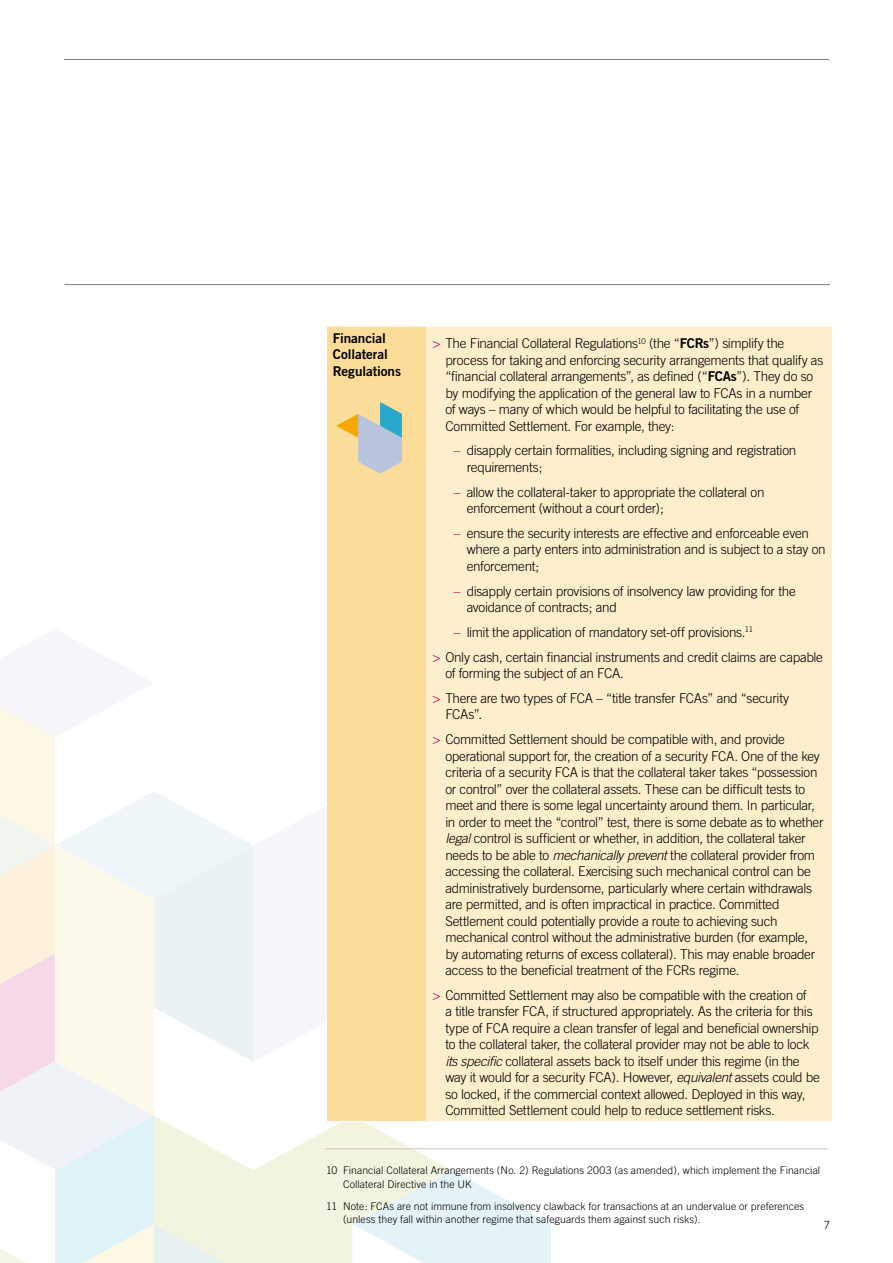
<style>
.page{position:relative;width:893px;height:1263px;background:#fff}
.page>*{position:absolute;margin:0;border:0;box-sizing:border-box;transform-origin:0 0}
.t1{font:300 13.5px/16.5px "Trade Gothic";letter-spacing:-.02em;color:#000}
.t2{font:13.5px/16.5px "Trade Gothic Bold Two";letter-spacing:-.005em;color:#000}
.t3{font:300 11.25px "Trade Gothic";color:#000}
.t4{font:300 10.5px/13.5px "Trade Gothic";letter-spacing:.005em;color:#000}
.s1{color:#c6006f}
.s2{font-family:"Trade Gothic Bold Two";font-weight:400}
.s3{font-style:italic}
</style>
<div class="page">
<svg style="left:0;top:630px;width:551px;height:633px"></svg>
<hr style="left:65px;top:284px;width:765px;height:1px;background:#877b77">
<div style="left:327px;top:326px;width:100px;height:795px;background:#fcdc99"></div>
<div style="left:427px;top:326px;width:405px;height:795px;background:#fdeecc"></div>
<hr style="left:327px;top:326px;width:100px;height:1px;background:#fff">
<hr style="left:427px;top:326px;width:405px;height:1px;background:#fff">
<hr style="left:327px;top:1121px;width:100px;height:1px;background:#fff">
<hr style="left:427px;top:1121px;width:405px;height:1px;background:#fff">
<hr style="left:325px;top:1148px;width:503px;height:1px;background:#c9c2b8">
<svg style="left:336px;top:402px;width:66px;height:72px"></svg>
<hr style="left:64px;top:59px;width:765px;height:1px;background:#877b77">
<p class="t2" style="left:333px;top:330px;width:70px">Financial<br>Collateral<br>Regulations</p>
<p class="t1" style="left:445px;top:335px;width:379px;text-indent:-13px"><span class="s1">&gt;</span> The Financial Collateral Regulations<sup>10</sup> (the “<span class="s2">FCRs</span>”) simplify the process for taking and enforcing security arrangements that qualify as “financial collateral arrangements”, as defined (“<span class="s2">FCAs</span>”). They do so by modifying the application of the general law to FCAs in a number of ways – many of which would be helpful to facilitating the use of Committed Settlement. For example, they:</p>
<p class="t1" style="left:467px;top:442px;width:331px;text-indent:-13px"><span class="s1">–</span> disapply certain formalities, including signing and registration requirements;</p>
<p class="t1" style="left:467px;top:483px;width:299px;text-indent:-13px"><span class="s1">–</span> allow the collateral-taker to appropriate the collateral on enforcement (without a court order);</p>
<p class="t1" style="left:467px;top:525px;width:360px;text-indent:-13px"><span class="s1">–</span> ensure the security interests are effective and enforceable even where a party enters into administration and is subject to a stay on enforcement;</p>
<p class="t1" style="left:467px;top:582px;width:331px;text-indent:-13px"><span class="s1">–</span> disapply certain provisions of insolvency law providing for the avoidance of contracts; and</p>
<p class="t1" style="left:433px;top:619px;width:392px;line-height:24.8px;text-indent:21px"><span class="s1">–</span> limit the application of mandatory set-off provisions.<sup>11<br></sup><span class="s1">&gt;</span> Only cash, certain financial instruments and credit claims are capable</p>
<p class="t1" style="left:433px;top:661px;width:358px;line-height:24.8px;text-indent:13px">of forming the subject of an FCA.<br><span class="s1">&gt;</span> There are two types of FCA – “title transfer FCAs” and “security</p>
<p class="t1" style="left:433px;top:702px;width:354px;line-height:24.8px;text-indent:13px">FCAs”.<br><span class="s1">&gt;</span> Committed Settlement should be compatible with, and provide</p>
<p class="t1" style="left:445px;top:747px;width:380px">operational support for, the creation of a security FCA. One of the key criteria of a security FCA is that the collateral taker takes “possession or control” over the collateral assets. These can be difficult tests to meet and there is some legal uncertainty around them. In particular, in order to meet the “control” test, there is some debate as to whether <span class="s3">legal</span> control is sufficient or whether, in addition, the collateral taker needs to be able to <span class="s3">mechanically prevent</span> the collateral provider from accessing the collateral. Exercising such mechanical control can be administratively burdensome, particularly where certain withdrawals are permitted, and is often impractical in practice. Committed Settlement could potentially provide a route to achieving such mechanical control without the administrative burden (for example, by automating returns of excess collateral). This may enable broader access to the beneficial treatment of the FCRs regime.</p>
<p class="t1" style="left:445px;top:986px;width:376px;text-indent:-13px"><span class="s1">&gt;</span> Committed Settlement may also be compatible with the creation of<br>a title transfer FCA, if structured appropriately. As the criteria for this type of FCA require a clean transfer of legal and beneficial ownership to the collateral taker, the collateral provider may not be able to lock <span class="s3">its specific</span> collateral assets back to itself under this regime (in the way it would for a security FCA). However, <span class="s3">equivalent</span> assets could be so locked, if the commercial context allowed. Deployed in this way, Committed Settlement could help to reduce settlement risks.</p>
<p class="t4" style="left:343px;top:1163px;width:479px;text-indent:-17px">10 Financial Collateral Arrangements (No. 2) Regulations 2003 (as amended), which implement the Financial<br>Collateral Directive in the UK</p>
<p class="t4" style="left:343px;top:1199px;width:463px;text-indent:-17px">11 Note: FCAs are not immune from insolvency clawback for transactions at an undervalue or preferences (unless they fall within another regime that safeguards them against such risks).</p>
<p class="t3" style="left:824px;top:1218px;width:8px">7</p>
</div>
